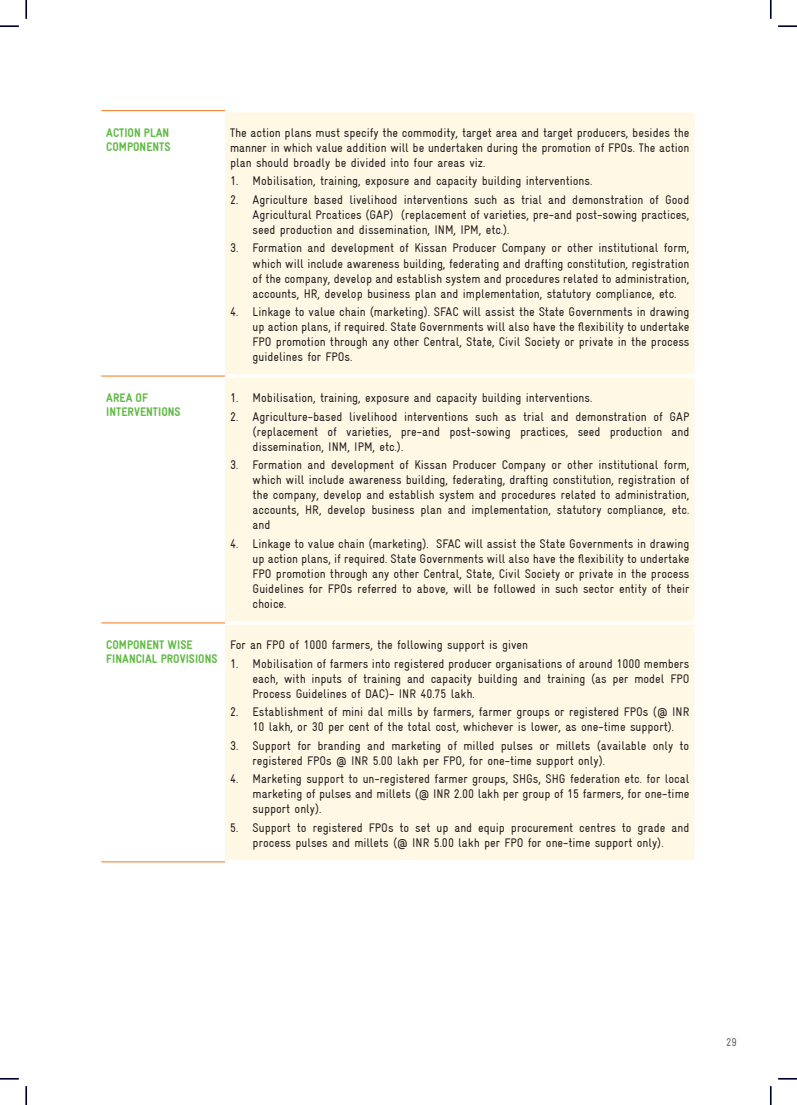
<style>
.page{position:relative;width:797px;height:1105px;background:#fff}
.page>*{position:absolute;margin:0;border:0;box-sizing:border-box;transform-origin:0 0}
.t1{font:condensed 12.5px/15px "Gravur";color:#221f1f;text-align:justify}
.t2{font:900 condensed 12.5px/13.8px "Gravur";color:#61bb45}
.t3{font:condensed 11.25px "Gravur";color:#626366}
</style>
<div class="page">
<div style="left:225px;top:112px;width:469px;height:748px;background:#fff8e5"></div>
<hr style="left:225px;top:374px;width:469px;height:4px;background:#fff">
<hr style="left:225px;top:621px;width:469px;height:4px;background:#fff">
<hr style="left:101px;top:110px;width:124px;height:1px;background:#f47820">
<hr style="left:101px;top:376px;width:124px;height:1px;background:#f47820">
<hr style="left:101px;top:623px;width:124px;height:1px;background:#f47820">
<hr style="left:101px;top:861px;width:124px;height:1px;background:#f47820">
<svg style="left:0;top:25px;width:19px;height:2px"></svg>
<svg style="left:778px;top:25px;width:19px;height:2px"></svg>
<svg style="left:0;top:1078px;width:19px;height:1px"></svg>
<svg style="left:778px;top:1078px;width:19px;height:1px"></svg>
<svg style="left:25px;top:0;width:2px;height:19px"></svg>
<svg style="left:25px;top:1086px;width:2px;height:19px"></svg>
<svg style="left:770px;top:0;width:1px;height:19px"></svg>
<svg style="left:770px;top:1086px;width:1px;height:19px"></svg>
<p class="t2" style="left:106px;top:127px;width:66px">ACTION PLAN<br>COMPONENTS</p>
<p class="t1" style="left:230px;top:126px;width:461px">The action plans must specify the commodity, target area and target producers, besides the manner in which value addition will be undertaken during the promotion of FPOs. The action plan should broadly be divided into four areas viz.</p>
<p class="t1" style="left:230px;top:174px;width:364px">1. Mobilisation, training, exposure and capacity building interventions.</p>
<p class="t1" style="left:252px;top:193px;width:438px;text-indent:-22px">2. Agriculture based livelihood interventions such as trial and demonstration of Good Agricultural Prcatices (GAP) (replacement of varieties, pre-and post-sowing practices, seed production and dissemination, INM, IPM, etc.).</p>
<p class="t1" style="left:252px;top:241px;width:438px;text-indent:-22px">3. Formation and development of Kissan Producer Company or other institutional form, which will include awareness building, federating and drafting constitution, registration of the company, develop and establish system and procedures related to administration, accounts, HR, develop business plan and implementation, statutory compliance, etc.</p>
<p class="t1" style="left:252px;top:304px;width:438px;text-indent:-22px">4. Linkage to value chain (marketing). SFAC will assist the State Governments in drawing up action plans, if required. State Governments will also have the flexibility to undertake FPO promotion through any other Central, State, Civil Society or private in the process guidelines for FPOs.</p>
<p class="t2" style="left:106px;top:392px;width:76px">AREA OF<br>INTERVENTIONS</p>
<p class="t1" style="left:230px;top:391px;width:364px">1. Mobilisation, training, exposure and capacity building interventions.</p>
<p class="t1" style="left:252px;top:410px;width:438px;text-indent:-22px">2. Agriculture-based livelihood interventions such as trial and demonstration of GAP (replacement of varieties, pre-and post-sowing practices, seed production and dissemination, INM, IPM, etc.).</p>
<p class="t1" style="left:252px;top:457px;width:438px;text-indent:-22px">3. Formation and development of Kissan Producer Company or other institutional form, which will include awareness building, federating, drafting constitution, registration of the company, develop and establish system and procedures related to administration, accounts, HR, develop business plan and implementation, statutory compliance, etc. and</p>
<p class="t1" style="left:252px;top:536px;width:438px;text-indent:-22px">4. Linkage to value chain (marketing). SFAC will assist the State Governments in drawing up action plans, if required. State Governments will also have the flexibility to undertake FPO promotion through any other Central, State, Civil Society or private in the process Guidelines for FPOs referred to above, will be followed in such sector entity of their choice.</p>
<p class="t2" style="left:106px;top:639px;width:113px">COMPONENT WISE<br>FINANCIAL PROVISIONS</p>
<p class="t1" style="left:230px;top:638px;width:299px">For an FPO of 1000 farmers, the following support is given</p>
<p class="t1" style="left:252px;top:657px;width:438px;text-indent:-22px">1. Mobilisation of farmers into registered producer organisations of around 1000 members each, with inputs of training and capacity building and training (as per model FPO Process Guidelines of DAC)- INR 40.75 lakh.</p>
<p class="t1" style="left:230px;top:705px;width:461px;text-align:center">2. Establishment of mini dal mills by farmers, farmer groups or registered FPOs (@ INR<br>10 lakh, or 30 per cent of the total cost, whichever is lower, as one-time support).</p>
<p class="t1" style="left:252px;top:738px;width:438px;text-indent:-22px">3. Support for branding and marketing of milled pulses or millets (available only to registered FPOs @ INR 5.00 lakh per FPO, for one-time support only).</p>
<p class="t1" style="left:252px;top:771px;width:438px;text-indent:-22px">4. Marketing support to un-registered farmer groups, SHGs, SHG federation etc. for local marketing of pulses and millets (@ INR 2.00 lakh per group of 15 farmers, for one-time support only).</p>
<p class="t1" style="left:230px;top:820px;width:461px;text-align:center">5. Support to registered FPOs to set up and equip procurement centres to grade and process pulses and millets (@ INR 5.00 lakh per FPO for one-time support only).</p>
<p class="t3" style="left:726px;top:1037px;width:12px">29</p>
</div>
